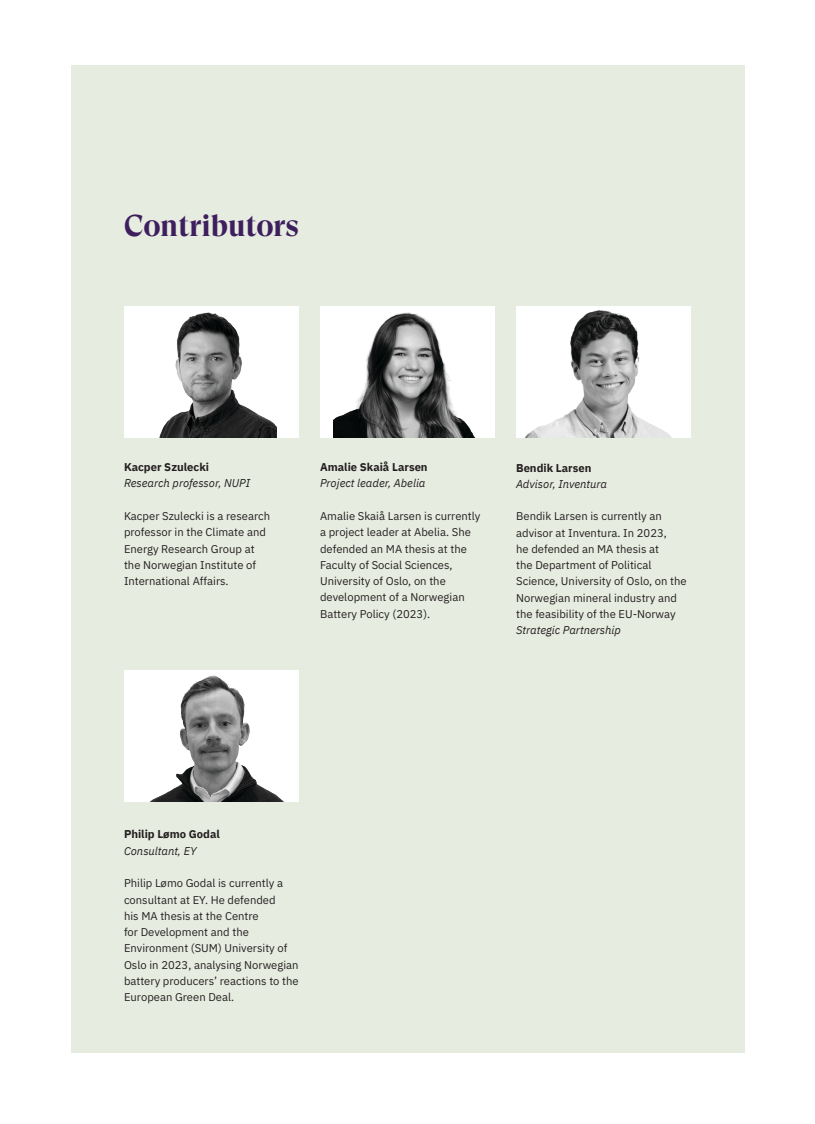
<style>
.page{position:relative;width:815px;height:1124px;background:#fff}
.page>*{position:absolute;margin:0;border:0;box-sizing:border-box;transform-origin:0 0}
.Heading_level_1_-_contents{font:700 30px "GT Super Display";color:#3e1f5e}
.Table_of_contents_-_basic_text{font:11.25px/16.2px "IBM Plex Sans";color:#231f20}
.Table_of_contents_-_basic_text-2{font:italic 11.25px "IBM Plex Sans";color:#231f20}
.Table_of_contents_-_basic_text-3{font:700 11.25px "IBM Plex Sans";color:#231f20}
.s1{font-style:italic}
</style>
<div class="page">
<div style="left:71px;top:66px;width:673px;height:986px;background:#e7ece0"></div>
<div style="left:124px;top:306px;width:175px;height:131px;background:#fff"></div>
<img style="left:159px;top:312px;width:118px;height:125px">
<img style="left:516px;top:306px;width:175px;height:131px">
<div style="left:124px;top:670px;width:175px;height:131px;background:#fff"></div>
<img style="left:151px;top:675px;width:132px;height:126px">
<div style="left:320px;top:306px;width:175px;height:131px;background:#fff"></div>
<img style="left:333px;top:312px;width:142px;height:125px">
<p class="Heading_level_1_-_contents" style="left:124px;top:209px;width:176px">Contributors</p>
<p class="Table_of_contents_-_basic_text-3" style="left:124px;top:458px;width:87px">Kacper Szulecki</p>
<p class="Table_of_contents_-_basic_text-2" style="left:124px;top:475px;width:128px">Research professor, NUPI</p>
<p class="Table_of_contents_-_basic_text" style="left:124px;top:507px;width:148px">Kacper Szulecki is a research professor in the Climate and<br>Energy Research Group at the Norwegian Institute of<br>International Affairs.</p>
<p class="Table_of_contents_-_basic_text-3" style="left:320px;top:458px;width:109px">Amalie Skaiå Larsen</p>
<p class="Table_of_contents_-_basic_text-2" style="left:320px;top:475px;width:107px">Project leader, Abelia</p>
<p class="Table_of_contents_-_basic_text" style="left:320px;top:507px;width:162px">Amalie Skaiå Larsen is currently a project leader at Abelia. She defended an MA thesis at the<br>Faculty of Social Sciences,<br>University of Oslo, on the development of a Norwegian<br>Battery Policy (2023).</p>
<p class="Table_of_contents_-_basic_text-3" style="left:516px;top:458px;width:77px">Bendik Larsen</p>
<p class="Table_of_contents_-_basic_text-2" style="left:516px;top:475px;width:92px">Advisor, Inventura</p>
<p class="Table_of_contents_-_basic_text" style="left:516px;top:507px;width:172px">Bendik Larsen is currently an advisor at Inventura. In 2023,<br>he defended an MA thesis at<br>the Department of Political<br>Science, University of Oslo, on the<br>Norwegian mineral industry and the feasibility of the EU-Norway<br><span class="s1">Strategic Partnership</span></p>
<p class="Table_of_contents_-_basic_text-3" style="left:124px;top:825px;width:97px">Philip Lømo Godal</p>
<p class="Table_of_contents_-_basic_text-2" style="left:124px;top:842px;width:74px">Consultant, EY</p>
<p class="Table_of_contents_-_basic_text" style="left:124px;top:874px;width:176px">Philip Lømo Godal is currently a consultant at EY. He defended<br>his MA thesis at the Centre<br>for Development and the<br>Environment (SUM) University of<br>Oslo in 2023, analysing Norwegian battery producers’ reactions to the<br>European Green Deal.</p>
</div>
